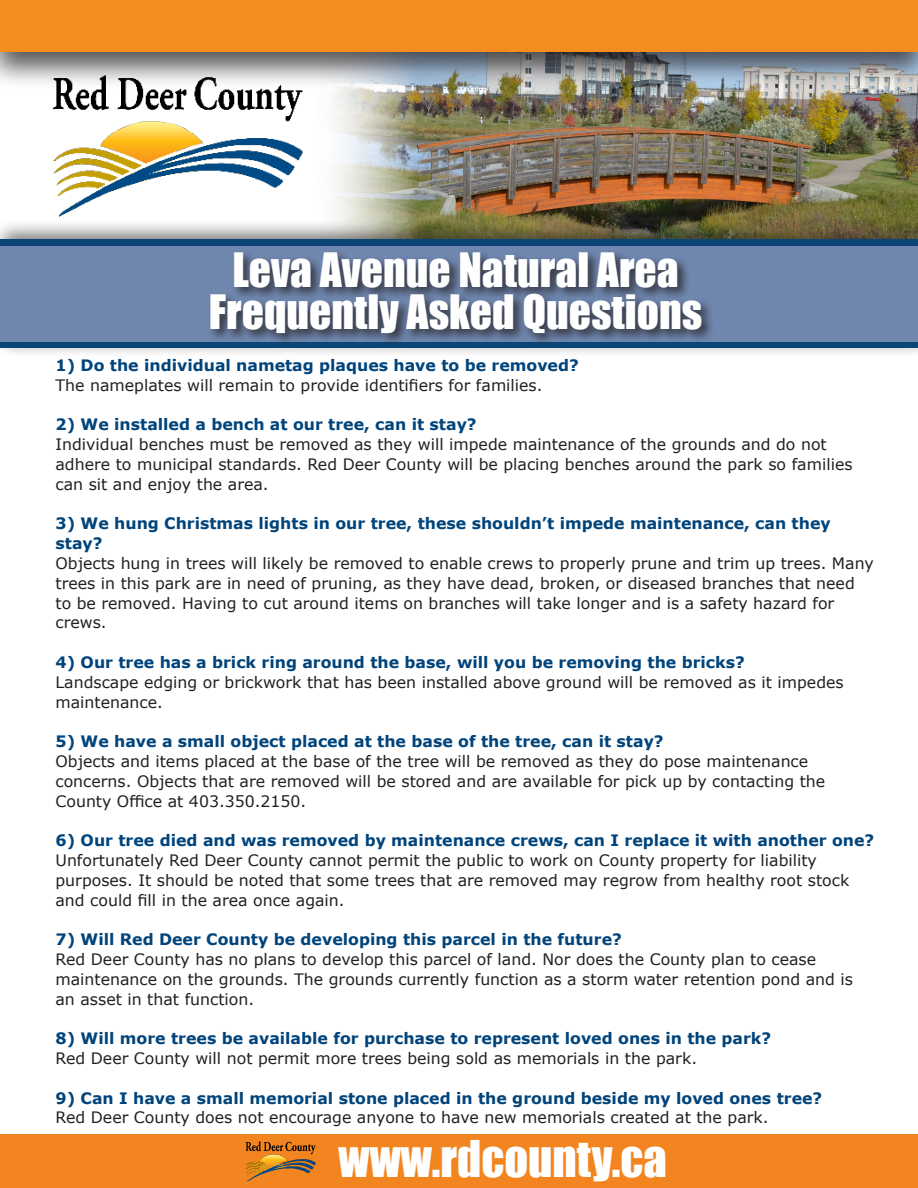
<style>
.page{position:relative;width:918px;height:1188px;background:#fff}
.page>*{position:absolute;margin:0;border:0;box-sizing:border-box;transform-origin:0 0}
.t1{font:46.5px "Impact";color:#fff}
.t2{font:43.5px/42px "Impact";color:#fff;text-align:center}
.t3{font:15.75px/19.8px "Verdana";color:#231f20}
.t4{font:700 15.75px/19.8px "Verdana";color:#00447b}
</style>
<div class="page">
<img style="left:366px;top:89px;width:551px;height:129px">
<hr style="left:917px;top:1010px;width:1px;height:130px;background:#f38520">
<div style="left:0;top:0;width:918px;height:89px;background:#231f20;opacity:.75"></div>
<div style="left:0;top:0;width:918px;height:52px;background:#f48d1f"></div>
<div style="left:0;top:218px;width:918px;height:140px;background:#231f20;opacity:.6"></div>
<div style="left:0;top:239px;width:918px;height:108px;background:#0c4676"></div>
<div style="left:0;top:246px;width:918px;height:95px;background:#6f86ae"></div>
<div style="left:207px;top:249px;width:507px;height:97px;background:#231f20;opacity:.75"></div>
<hr style="left:917px;top:0;width:1px;height:890px;background:#f38520">
<img style="left:0;top:52px;width:366px;height:214px">
<div style="left:0;top:1134px;width:918px;height:54px;background:#f38520"></div>
<img style="left:245px;top:1141px;width:71px;height:41px">
<p class="t2" style="left:209px;top:248px;width:495px">Leva Avenue Natural Area<br>Frequently Asked Questions</p>
<p class="t4" style="left:56px;top:355px;width:525px">1) Do the individual nametag plaques have to be removed?</p>
<p class="t3" style="left:56px;top:375px;width:489px">The nameplates will remain to provide identifiers for families.</p>
<p class="t4" style="left:56px;top:415px;width:423px">2) We installed a bench at our tree, can it stay?</p>
<p class="t3" style="left:56px;top:434px;width:799px">Individual benches must be removed as they will impede maintenance of the grounds and do not adhere to municipal standards. Red Deer County will be placing benches around the park so families can sit and enjoy the area.</p>
<p class="t4" style="left:56px;top:514px;width:777px">3) We hung Christmas lights in our tree, these shouldn’t impede maintenance, can they stay?</p>
<p class="t3" style="left:56px;top:553px;width:820px">Objects hung in trees will likely be removed to enable crews to properly prune and trim up trees. Many trees in this park are in need of pruning, as they have dead, broken, or diseased branches that need to be removed. Having to cut around items on branches will take longer and is a safety hazard for crews.</p>
<p class="t4" style="left:56px;top:652px;width:691px">4) Our tree has a brick ring around the base, will you be removing the bricks?</p>
<p class="t3" style="left:56px;top:672px;width:790px">Landscape edging or brickwork that has been installed above ground will be removed as it impedes maintenance.</p>
<p class="t4" style="left:56px;top:731px;width:610px">5) We have a small object placed at the base of the tree, can it stay?</p>
<p class="t3" style="left:56px;top:751px;width:771px">Objects and items placed at the base of the tree will be removed as they do pose maintenance concerns. Objects that are removed will be stored and are available for pick up by contacting the<br>County Office at 403.350.2150.</p>
<p class="t4" style="left:56px;top:830px;width:820px">6) Our tree died and was removed by maintenance crews, can I replace it with another one?</p>
<p class="t3" style="left:56px;top:850px;width:795px">Unfortunately Red Deer County cannot permit the public to work on County property for liability purposes. It should be noted that some trees that are removed may regrow from healthy root stock and could fill in the area once again.</p>
<p class="t4" style="left:56px;top:929px;width:568px">7) Will Red Deer County be developing this parcel in the future?</p>
<p class="t3" style="left:56px;top:949px;width:799px">Red Deer County has no plans to develop this parcel of land. Nor does the County plan to cease maintenance on the grounds. The grounds currently function as a storm water retention pond and is an asset in that function.</p>
<p class="t4" style="left:56px;top:1028px;width:717px">8) Will more trees be available for purchase to represent loved ones in the park?</p>
<p class="t3" style="left:56px;top:1048px;width:643px">Red Deer County will not permit more trees being sold as memorials in the park.</p>
<p class="t4" style="left:56px;top:1088px;width:768px">9) Can I have a small memorial stone placed in the ground beside my loved ones tree?</p>
<p class="t3" style="left:56px;top:1108px;width:715px">Red Deer County does not encourage anyone to have new memorials created at the park.</p>
<p class="t1" style="left:339px;top:1122px;width:330px">www.rdcounty.ca</p>
</div>
